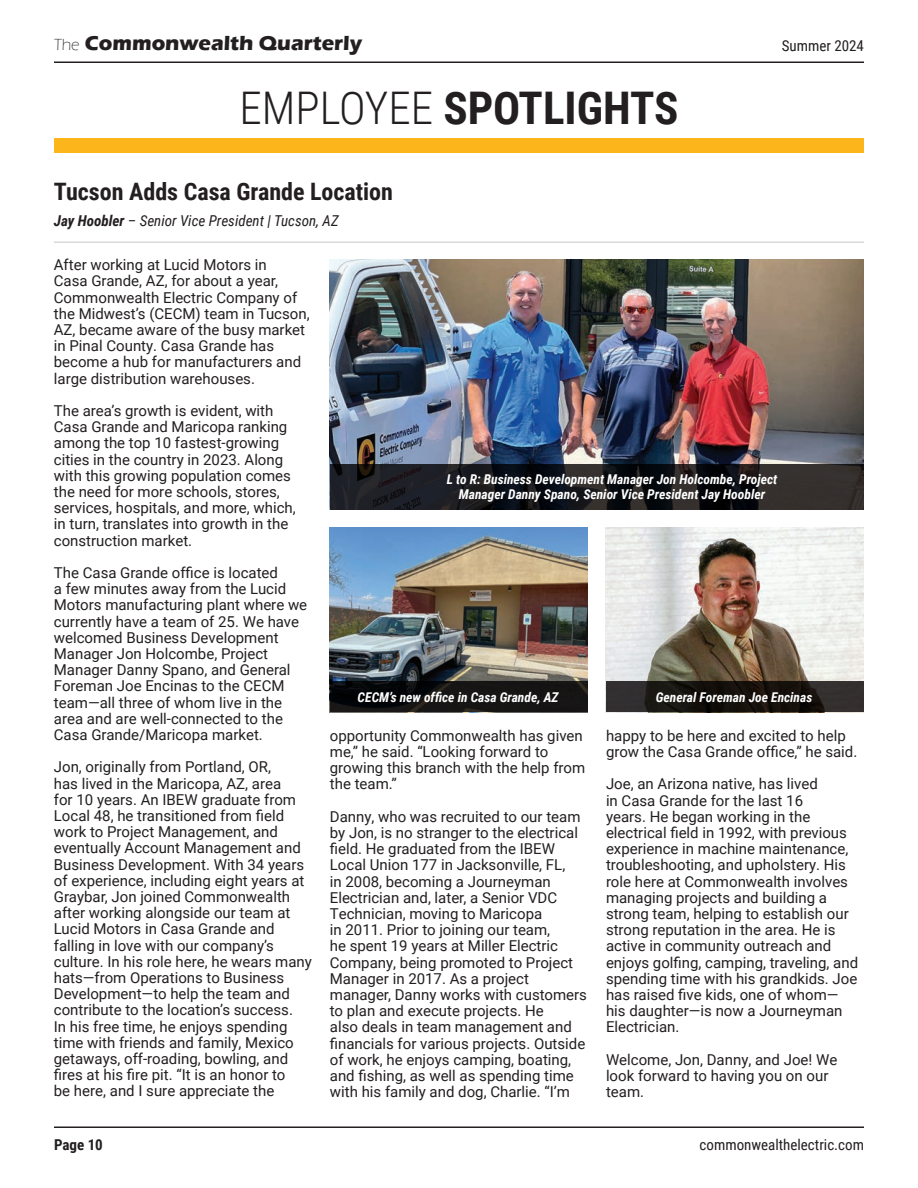
<style>
.page{position:relative;width:918px;height:1188px;background:#fff}
.page>*{position:absolute;margin:0;border:0;box-sizing:border-box;transform-origin:0 0}
.t1{font:700 45px "Roboto Condensed";color:#231f20}
.t2{font:700 24px "Roboto Condensed";color:#231f20}
.t3{font:700 21px "Eras ITC";color:#231f20}
.t4{font:15px/16.2px "Roboto";color:#231f20}
.t5{font:italic 15px "Roboto Condensed";color:#231f20}
.t6{font:15px "Roboto Condensed";color:#231f20}
.t7{font:700 15px "Roboto Condensed";color:#231f20}
.t8{font:italic 700 13.5px/15px "Roboto Condensed";color:#fff;text-align:center}
.s1{font-weight:300;font-size:16.5px}
.s2{font-weight:300}
.s3{font-weight:700}
</style>
<div class="page">
<hr style="left:54px;top:62px;width:810px;height:1px;background:#231f20">
<hr style="left:54px;top:1126px;width:810px;height:2px;background:#231f20">
<div style="left:54px;top:138px;width:810px;height:15px;background:#fcb61c"></div>
<hr style="left:54px;top:241px;width:810px;height:2px;background:#d8d9d8">
<img style="left:330px;top:259px;width:534px;height:205px">
<svg style="left:330px;top:464px;width:534px;height:46px;background:#1c1b1e"></svg>
<img style="left:606px;top:528px;width:258px;height:153px">
<svg style="left:606px;top:681px;width:258px;height:31px;background:#1f1b18"></svg>
<img style="left:330px;top:528px;width:258px;height:153px">
<svg style="left:330px;top:681px;width:258px;height:31px;background:#111011"></svg>
<h3 class="t3" style="left:54px;top:31px;width:310px"><span class="s1">The</span> Commonwealth Quarterly</h3>
<p class="t6" style="left:782px;top:36px;width:84px">Summer 2024</p>
<h1 class="t1" style="left:240px;top:77px;width:440px"><span class="s2">EMPLOYEE</span> SPOTLIGHTS</h1>
<h2 class="t2" style="left:54px;top:174px;width:341px">Tucson Adds Casa Grande Location</h2>
<p class="t5" style="left:54px;top:210px;width:286px"><span class="s3">Jay Hoobler</span> – Senior Vice President | Tucson, AZ</p>
<p class="t4" style="left:54px;top:256px;width:257px">After working at Lucid Motors in<br>Casa Grande, AZ, for about a year, Commonwealth Electric Company of the Midwest’s (CECM) team in Tucson, AZ, became aware of the busy market in Pinal County. Casa Grande has become a hub for manufacturers and large distribution warehouses.</p>
<p class="t4" style="left:54px;top:402px;width:243px">The area’s growth is evident, with Casa Grande and Maricopa ranking among the top 10 fastest-growing cities in the country in 2023. Along with this growing population comes the need for more schools, stores, services, hospitals, and more, which, in turn, translates into growth in the construction market.</p>
<p class="t4" style="left:54px;top:564px;width:255px">The Casa Grande office is located<br>a few minutes away from the Lucid<br>Motors manufacturing plant where we currently have a team of 25. We have welcomed Business Development<br>Manager Jon Holcombe, Project<br>Manager Danny Spano, and General<br>Foreman Joe Encinas to the CECM team—all three of whom live in the area and are well-connected to the<br>Casa Grande/Maricopa market.</p>
<p class="t4" style="left:54px;top:758px;width:260px">Jon, originally from Portland, OR,<br>has lived in the Maricopa, AZ, area<br>for 10 years. An IBEW graduate from Local 48, he transitioned from field work to Project Management, and eventually Account Management and Business Development. With 34 years of experience, including eight years at Graybar, Jon joined Commonwealth after working alongside our team at Lucid Motors in Casa Grande and falling in love with our company’s culture. In his role here, he wears many hats—from Operations to Business Development—to help the team and contribute to the location’s success.<br>In his free time, he enjoys spending time with friends and family, Mexico getaways, off-roading, bowling, and fires at his fire pit. “It is an honor to<br>be here, and I sure appreciate the</p>
<p class="t8" style="left:447px;top:472px;width:332px">L to R: Business Development Manager Jon Holcombe, Project<br>Manager Danny Spano, Senior Vice President Jay Hoobler</p>
<p class="t8" style="left:358px;top:689px;width:202px">CECM’s new office in Casa Grande, AZ</p>
<p class="t8" style="left:656px;top:689px;width:158px">General Foreman Joe Encinas</p>
<p class="t4" style="left:606px;top:727px;width:253px">happy to be here and excited to help grow the Casa Grande office,” he said.</p>
<p class="t4" style="left:606px;top:775px;width:254px">Joe, an Arizona native, has lived<br>in Casa Grande for the last 16<br>years. He began working in the electrical field in 1992, with previous experience in machine maintenance, troubleshooting, and upholstery. His role here at Commonwealth involves managing projects and building a strong team, helping to establish our strong reputation in the area. He is active in community outreach and enjoys golfing, camping, traveling, and spending time with his grandkids. Joe has raised five kids, one of whom— his daughter—is now a Journeyman Electrician.</p>
<p class="t4" style="left:606px;top:1051px;width:233px">Welcome, Jon, Danny, and Joe! We look forward to having you on our team.</p>
<p class="t4" style="left:330px;top:727px;width:257px">opportunity Commonwealth has given me,” he said. “Looking forward to growing this branch with the help from the team.”</p>
<p class="t4" style="left:330px;top:808px;width:259px">Danny, who was recruited to our team by Jon, is no stranger to the electrical field. He graduated from the IBEW Local Union 177 in Jacksonville, FL,<br>in 2008, becoming a Journeyman Electrician and, later, a Senior VDC Technician, moving to Maricopa<br>in 2011. Prior to joining our team,<br>he spent 19 years at Miller Electric Company, being promoted to Project Manager in 2017. As a project manager, Danny works with customers to plan and execute projects. He<br>also deals in team management and financials for various projects. Outside of work, he enjoys camping, boating, and fishing, as well as spending time with his family and dog, Charlie. “I’m</p>
<p class="t7" style="left:54px;top:1134px;width:50px">Page 10</p>
<p class="t6" style="left:700px;top:1134px;width:166px">commonwealthelectric.com</p>
</div>
